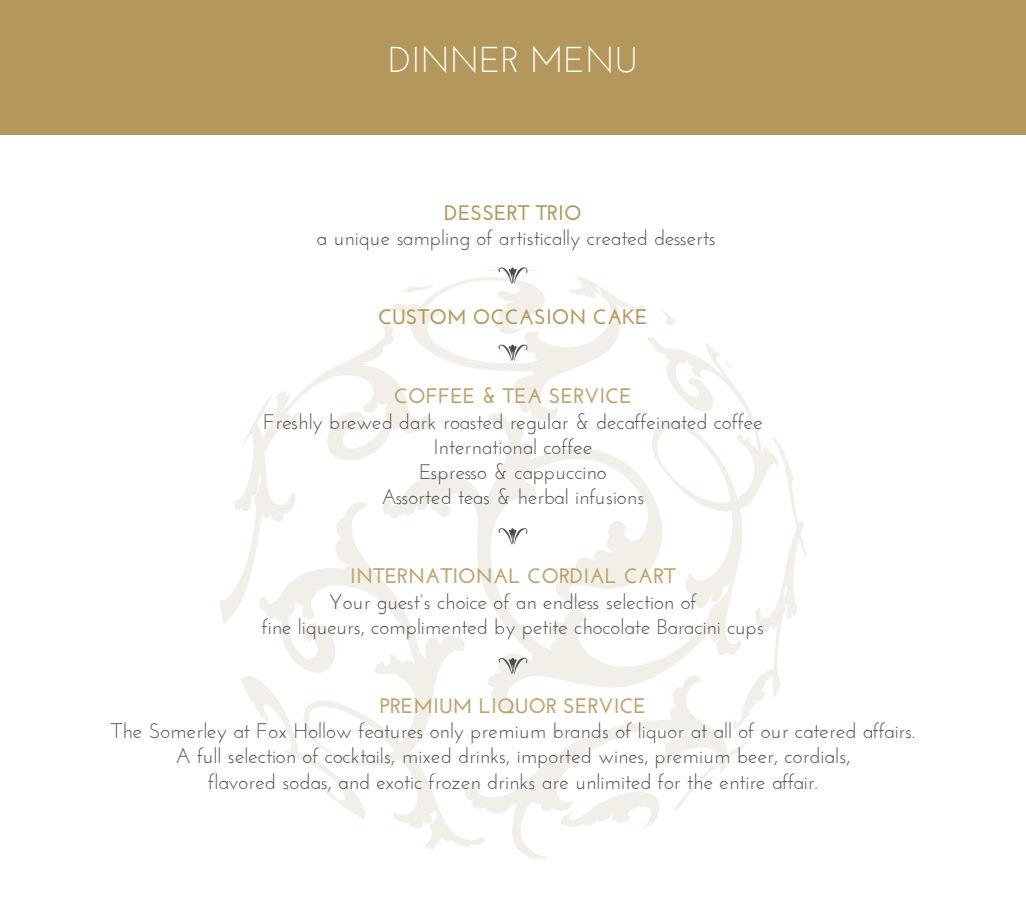
<style>
.page{position:relative;width:1026px;height:918px;background:#fff}
.page>*{position:absolute;margin:0;border:0;box-sizing:border-box;transform-origin:0 0}
.t1{font:36px "Josefin Sans";color:#fff}
.t2{font:21px/25.2px "Josefin Sans";color:#4d4d4f;text-align:center}
.t3{font:700 21px "Josefin Sans";color:#bda46e}
.t4{font:700 21px "Josefin Sans";color:#b4975a}
</style>
<div class="page">
<div style="left:0;top:0;width:1026px;height:135px;background:#b4975a"></div>
<svg style="left:220px;top:269px;width:586px;height:590px"></svg>
<svg style="left:499px;top:267px;width:28px;height:17px"></svg>
<svg style="left:499px;top:345px;width:28px;height:16px"></svg>
<svg style="left:499px;top:528px;width:28px;height:16px"></svg>
<svg style="left:499px;top:658px;width:28px;height:16px"></svg>
<h1 class="t1" style="left:388px;top:37px;width:251px">DINNER MENU</h1>
<p class="t4" style="left:444px;top:200px;width:139px">DESSERT TRIO</p>
<p class="t2" style="left:317px;top:225px;width:401px">a unique sampling of artistically created desserts</p>
<p class="t4" style="left:378px;top:305px;width:271px">CUSTOM OCCASION CAKE</p>
<p class="t3" style="left:394px;top:384px;width:240px">COFFEE &amp; TEA SERVICE</p>
<p class="t2" style="left:263px;top:409px;width:501px">Freshly brewed dark roasted regular &amp; decaffeinated coffee International coffee<br>Espresso &amp; cappuccino<br>Assorted teas &amp; herbal infusions</p>
<p class="t3" style="left:350px;top:564px;width:327px">INTERNATIONAL CORDIAL CART</p>
<p class="t2" style="left:262px;top:589px;width:504px">Your guest’s choice of an endless selection of<br>fine liqueurs, complimented by petite chocolate Baracini cups</p>
<p class="t3" style="left:380px;top:693px;width:268px">PREMIUM LIQUOR SERVICE</p>
<p class="t2" style="left:111px;top:718px;width:806px">The Somerley at Fox Hollow features only premium brands of liquor at all of our catered affairs.<br>A full selection of cocktails, mixed drinks, imported wines, premium beer, cordials,<br>flavored sodas, and exotic frozen drinks are unlimited for the entire affair.</p>
</div>
